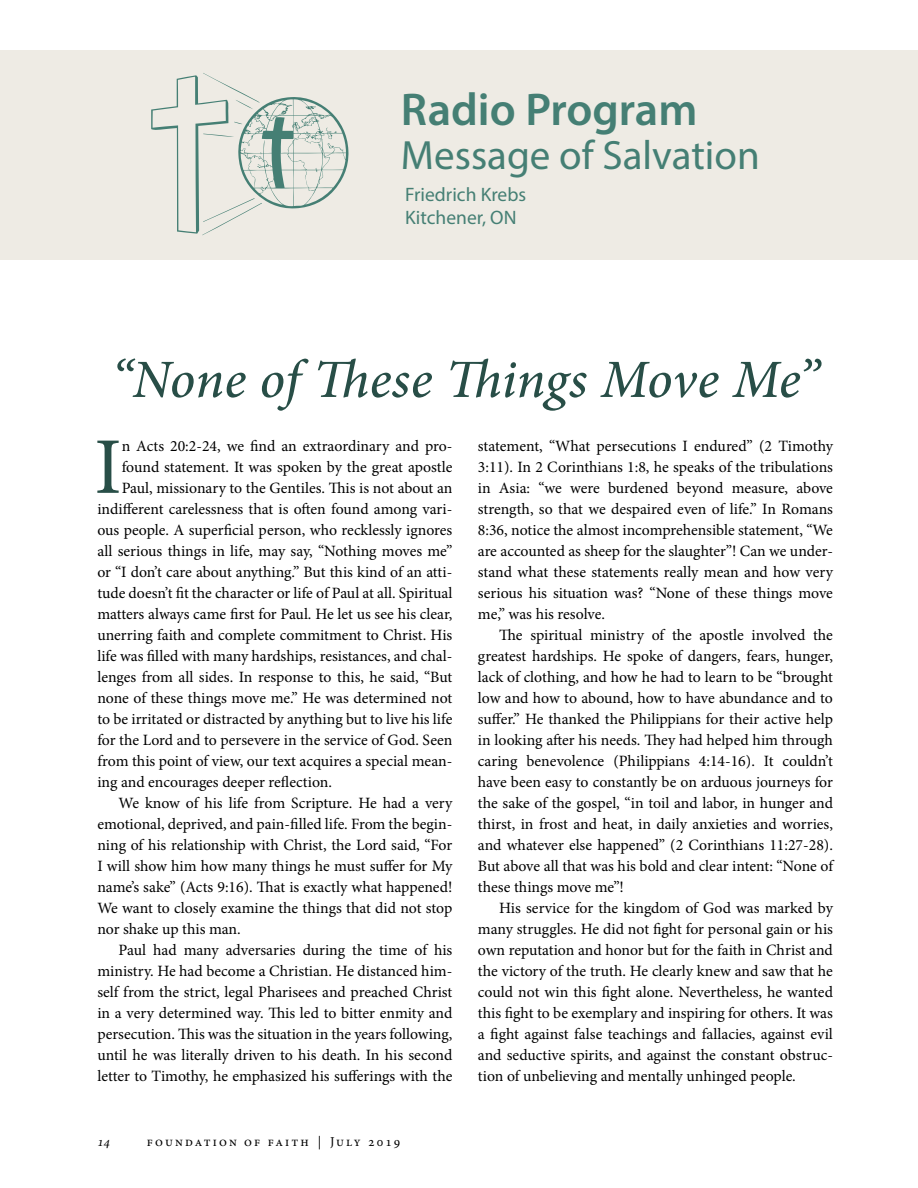
<style>
.page{position:relative;width:918px;height:1188px;background:#fff}
.page>*{position:absolute;margin:0;border:0;box-sizing:border-box;transform-origin:0 0}
.t1{font:80.4px "Minion Pro";color:#284e47}
.t2{font:italic 500 54px "Minion Pro";color:#284e47}
.t3{font:600 46.2px "Myriad Pro";color:#457f74}
.t4{font:40.95px "Myriad Pro";color:#457f74}
.t5{font:19.5px/23.4px "Myriad Pro";color:#457f74}
.t6{font:15.75px/21px "Minion Pro";letter-spacing:-.005em;color:#000;text-align:justify}
.t7{font:13.5px "Minion Pro";letter-spacing:.16em;color:#000}
.t8{font:italic 13.5px "Minion Pro";color:#000}
</style>
<div class="page">
<div style="left:0;top:50px;width:918px;height:210px;background:#eeebe4"></div>
<svg style="left:151px;top:73px;width:198px;height:162px"></svg>
<h3 class="t3" style="left:401px;top:80px;width:298px">Radio Program</h3>
<h3 class="t4" style="left:401px;top:130px;width:360px">Message of Salvation</h3>
<p class="t5" style="left:405px;top:182px;width:123px">Friedrich Krebs<br>Kitchener, ON</p>
<h2 class="t2" style="left:111px;top:343px;width:710px">“None of These Things Move Me”</h2>
<h1 class="t1" style="left:94px;top:413px;width:29px">I</h1>
<p class="t6" style="left:122px;top:435px;width:332px">n Acts 20:2-24, we find an extraordinary and pro-</p>
<p class="t6" style="left:478px;top:435px;width:357px">statement, “What persecutions I endured” (2 Timothy 3:11). In 2 Corinthians 1:8, he speaks of the tribulations in Asia: “we were burdened beyond measure, above strength, so that we despaired even of life.” In Romans 8:36, notice the almost incomprehensible statement, “We are accounted as sheep for the slaughter”! Can we under&shy;stand what these statements really mean and how very serious his situation was? “None of these things move me,” was his resolve.</p>
<p class="t6" style="left:478px;top:624px;width:358px;text-indent:21px">The spiritual ministry of the apostle involved the greatest hardships. He spoke of dangers, fears, hunger, lack of clothing, and how he had to learn to be “brought low and how to abound, how to have abundance and to suffer.” He thanked the Philippians for their active help in looking after his needs. They had helped him through caring benevolence (Philippians 4:14-16). It couldn’t have been easy to constantly be on arduous journeys for the sake of the gospel, “in toil and labor, in hunger and thirst, in frost and heat, in daily anxieties and worries, and whatever else happened” (2 Corinthians 11:27-28).<br>But above all that was his bold and clear intent: “None of these things move me”!</p>
<p class="t6" style="left:478px;top:897px;width:357px;text-indent:21px">His service for the kingdom of God was marked by many struggles. He did not fight for personal gain or his own reputation and honor but for the faith in Christ and the victory of the truth. He clearly knew and saw that he could not win this fight alone. Nevertheless, he wanted this fight to be exemplary and inspiring for others. It was a fight against false teachings and fallacies, against evil and seductive spirits, and against the constant obstruc&shy;tion of unbelieving and mentally unhinged people.</p>
<p class="t6" style="left:122px;top:456px;width:332px">found statement. It was spoken by the great apostle</p>
<p class="t6" style="left:122px;top:477px;width:332px">Paul, missionary to the Gentiles. This is not about an</p>
<p class="t6" style="left:97px;top:498px;width:357px">indifferent carelessness that is often found among vari-</p>
<p class="t6" style="left:97px;top:519px;width:356px">ous people. A superficial person, who recklessly ignores</p>
<p class="t6" style="left:97px;top:540px;width:357px">all serious things in life, may say, “Nothing moves me”</p>
<p class="t6" style="left:97px;top:561px;width:356px">or “I don’t care about anything.” But this kind of an atti-</p>
<p class="t6" style="left:97px;top:582px;width:357px">tude doesn’t fit the character or life of Paul at all. Spiritual</p>
<p class="t6" style="left:97px;top:603px;width:357px">matters always came first for Paul. He let us see his clear,</p>
<p class="t6" style="left:97px;top:624px;width:357px">unerring faith and complete commitment to Christ. His</p>
<p class="t6" style="left:97px;top:645px;width:357px">life was filled with many hardships, resistances, and chal-</p>
<p class="t6" style="left:97px;top:666px;width:357px">lenges from all sides. In response to this, he said, “But</p>
<p class="t6" style="left:97px;top:687px;width:357px">none of these things move me.” He was determined not</p>
<p class="t6" style="left:97px;top:708px;width:357px">to be irritated or distracted by anything but to live his life</p>
<p class="t6" style="left:97px;top:729px;width:357px">for the Lord and to persevere in the service of God. Seen</p>
<p class="t6" style="left:97px;top:750px;width:356px">from this point of view, our text acquires a special mean-</p>
<p class="t6" style="left:97px;top:771px;width:236px">ing and encourages deeper reflection.</p>
<p class="t6" style="left:119px;top:792px;width:336px">We know of his life from Scripture. He had a very</p>
<p class="t6" style="left:97px;top:813px;width:357px">emotional, deprived, and pain-filled life. From the begin-</p>
<p class="t6" style="left:97px;top:834px;width:356px">ning of his relationship with Christ, the Lord said, “For</p>
<p class="t6" style="left:97px;top:855px;width:357px">I will show him how many things he must suffer for My</p>
<p class="t6" style="left:97px;top:876px;width:357px">name’s sake” (Acts 9:16). That is exactly what happened!</p>
<p class="t6" style="left:97px;top:897px;width:357px">We want to closely examine the things that did not stop</p>
<p class="t6" style="left:97px;top:918px;width:145px">nor shake up this man.</p>
<p class="t6" style="left:119px;top:939px;width:335px">Paul had many adversaries during the time of his</p>
<p class="t6" style="left:97px;top:960px;width:357px">ministry. He had become a Christian. He distanced him-</p>
<p class="t6" style="left:97px;top:981px;width:357px">self from the strict, legal Pharisees and preached Christ</p>
<p class="t6" style="left:97px;top:1002px;width:357px">in a very determined way. This led to bitter enmity and</p>
<p class="t6" style="left:97px;top:1023px;width:357px">persecution. This was the situation in the years following,</p>
<p class="t6" style="left:97px;top:1044px;width:357px">until he was literally driven to his death. In his second</p>
<p class="t6" style="left:97px;top:1065px;width:357px">letter to Timothy, he emphasized his sufferings with the</p>
<p class="t8" style="left:97px;top:1133px;width:14px">14</p>
<p class="t7" style="left:147px;top:1133px;width:255px">foundation of faith | July 2019</p>
</div>
